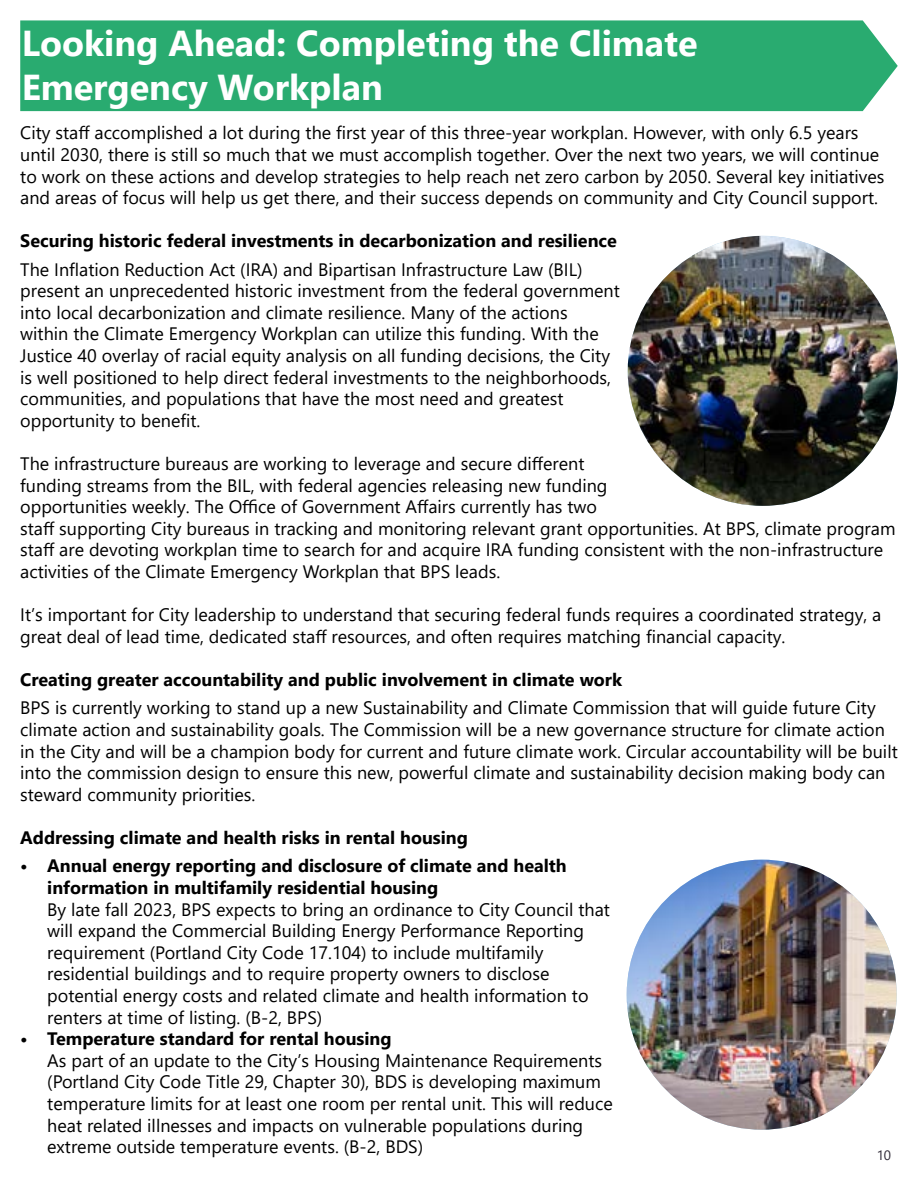
<style>
.page{position:relative;width:918px;height:1188px;background:#fff}
.page>*{position:absolute;margin:0;border:0;box-sizing:border-box;transform-origin:0 0}
.Heading_2_-_W24_-_Bo{font:700 36px/43.2px "Segoe UI";color:#fff}
.t1{font:18px/21.6px "Segoe UI";color:#000}
.Heading_4_-_Paragrap{font:700 18px/21.6px "Segoe UI";color:#000}
.t2{font:13.5px "Segoe UI";color:#2e2936}
</style>
<div class="page">
<div style="left:20px;top:20px;width:878px;height:91px;background:#29ab70"></div>
<img style="left:628px;top:236px;width:270px;height:270px;border-radius:135px">
<img style="left:627px;top:860px;width:270px;height:270px;border-radius:135px">
<p class="Heading_2_-_W24_-_Bo" style="left:22px;top:19px;width:678px">Looking Ahead: Completing the Climate<br>Emergency Workplan</p>
<p class="t1" style="left:20px;top:121px;width:866px">City staff accomplished a lot during the first year of this three-year workplan. However, with only 6.5 years until 2030, there is still so much that we must accomplish together. Over the next two years, we will continue to work on these actions and develop strategies to help reach net zero carbon by 2050. Several key initiatives and areas of focus will help us get there, and their success depends on community and City Council support.</p>
<p class="Heading_4_-_Paragrap" style="left:20px;top:229px;width:598px">Securing historic federal investments in decarbonization and resilience</p>
<p class="t1" style="left:20px;top:257px;width:601px">The Inflation Reduction Act (IRA) and Bipartisan Infrastructure Law (BIL) present an unprecedented historic investment from the federal government into local decarbonization and climate resilience. Many of the actions within the Climate Emergency Workplan can utilize this funding. With the Justice 40 overlay of racial equity analysis on all funding decisions, the City is well positioned to help direct federal investments to the neighborhoods, communities, and populations that have the most need and greatest opportunity to benefit.</p>
<p class="t1" style="left:20px;top:451px;width:877px">The infrastructure bureaus are working to leverage and secure different<br>funding streams from the BIL, with federal agencies releasing new funding<br>opportunities weekly. The Office of Government Affairs currently has two<br>staff supporting City bureaus in tracking and monitoring relevant grant opportunities. At BPS, climate program staff are devoting workplan time to search for and acquire IRA funding consistent with the non-infrastructure activities of the Climate Emergency Workplan that BPS leads.</p>
<p class="t1" style="left:20px;top:603px;width:863px">It’s important for City leadership to understand that securing federal funds requires a coordinated strategy, a great deal of lead time, dedicated staff resources, and often requires matching financial capacity.</p>
<p class="Heading_4_-_Paragrap" style="left:20px;top:667px;width:603px">Creating greater accountability and public involvement in climate work</p>
<p class="t1" style="left:20px;top:696px;width:879px">BPS is currently working to stand up a new Sustainability and Climate Commission that will guide future City climate action and sustainability goals. The Commission will be a new governance structure for climate action in the City and will be a champion body for current and future climate work. Circular accountability will be built into the commission design to ensure this new, powerful climate and sustainability decision making body can steward community priorities.</p>
<p class="Heading_4_-_Paragrap" style="left:20px;top:825px;width:449px">Addressing climate and health risks in rental housing</p>
<p class="Heading_4_-_Paragrap" style="left:47px;top:854px;width:521px;text-indent:-27px">• Annual energy reporting and disclosure of climate and health information in multifamily residential housing</p>
<p class="t1" style="left:47px;top:897px;width:564px">By late fall 2023, BPS expects to bring an ordinance to City Council that will expand the Commercial Building Energy Performance Reporting requirement (Portland City Code 17.104) to include multifamily residential buildings and to require property owners to disclose potential energy costs and related climate and health information to renters at time of listing. (B-2, BPS)</p>
<p class="Heading_4_-_Paragrap" style="left:20px;top:1027px;width:373px">• Temperature standard for rental housing</p>
<p class="t1" style="left:47px;top:1048px;width:567px">As part of an update to the City’s Housing Maintenance Requirements (Portland City Code Title 29, Chapter 30), BDS is developing maximum temperature limits for at least one room per rental unit. This will reduce heat related illnesses and impacts on vulnerable populations during extreme outside temperature events. (B-2, BDS)</p>
<p class="t2" style="left:877px;top:1143px;width:16px">10</p>
</div>
